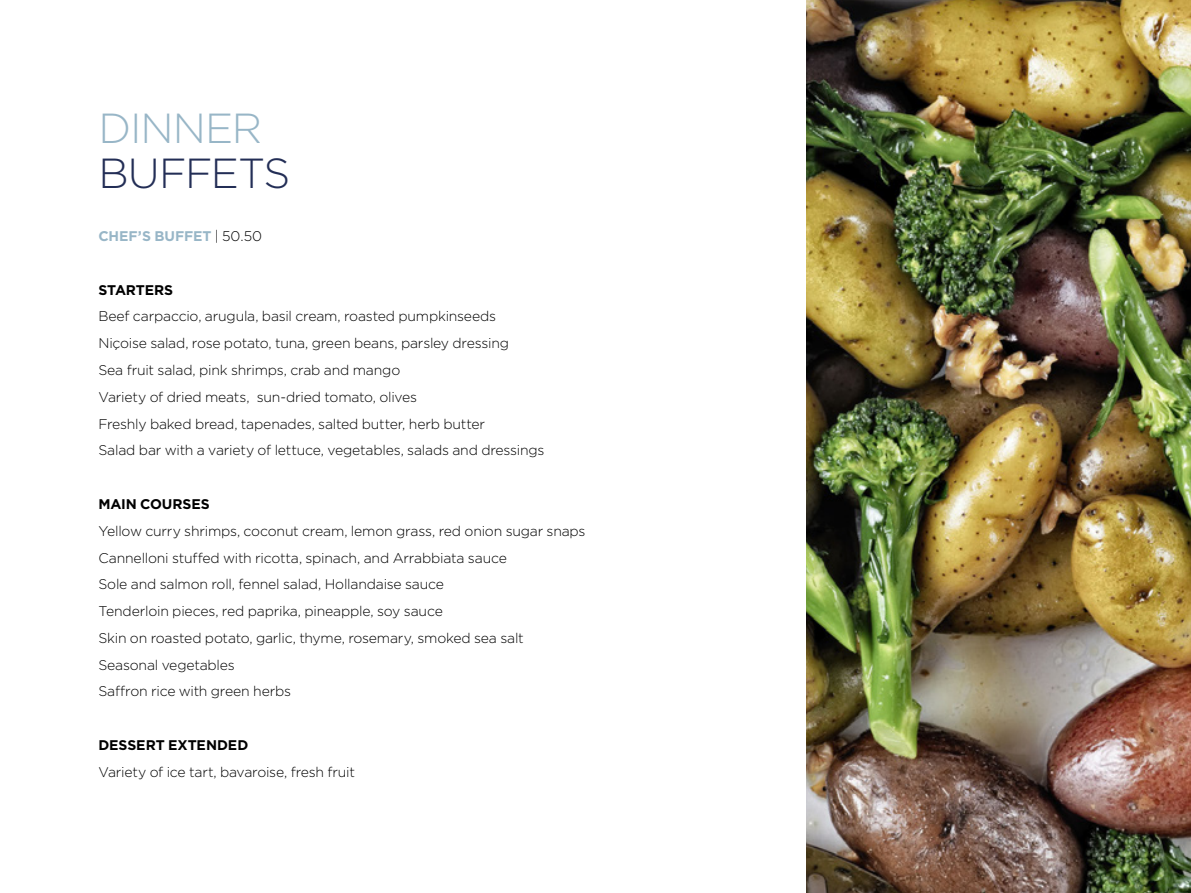
<style>
.page{position:relative;width:1191px;height:893px;background:#fff}
.page>*{position:absolute;margin:0;border:0;box-sizing:border-box;transform-origin:0 0}
.t1{font:300 42px "Gotham";letter-spacing:-.03em;color:#232e56}
.t2{font:300 42px "Gotham";letter-spacing:-.025em;color:#98b6c7}
.t3{font:300 14px/26.8px "Gotham";letter-spacing:-.015em;color:#000}
.t4{font:700 14px "Gotham";letter-spacing:-.005em;color:#000}
.t5{font:700 14px "Gotham";letter-spacing:-.005em;color:#98b6c7}
.s1{font-weight:300;color:#000}
</style>
<div class="page">
<img style="left:806px;top:0;width:385px;height:893px">
<h1 class="t2" style="left:98px;top:101px;width:165px">DINNER</h1>
<h1 class="t1" style="left:98px;top:146px;width:193px">BUFFETS</h1>
<p class="t5" style="left:98px;top:227px;width:165px">CHEF’S BUFFET <span class="s1">| 50.50</span></p>
<p class="t4" style="left:98px;top:280px;width:76px">STARTERS</p>
<p class="t3" style="left:98px;top:303px;width:447px">Beef carpaccio, arugula, basil cream, roasted pumpkinseeds Niçoise salad, rose potato, tuna, green beans, parsley dressing<br>Sea fruit salad, pink shrimps, crab and mango<br>Variety of dried meats, sun-dried tomato, olives<br>Freshly baked bread, tapenades, salted butter, herb butter<br>Salad bar with a variety of lettuce, vegetables, salads and dressings</p>
<p class="t4" style="left:98px;top:495px;width:113px">MAIN COURSES</p>
<p class="t3" style="left:98px;top:517px;width:488px">Yellow curry shrimps, coconut cream, lemon grass, red onion sugar snaps Cannelloni stuffed with ricotta, spinach, and Arrabbiata sauce<br>Sole and salmon roll, fennel salad, Hollandaise sauce<br>Tenderloin pieces, red paprika, pineapple, soy sauce<br>Skin on roasted potato, garlic, thyme, rosemary, smoked sea salt Seasonal vegetables<br>Saffron rice with green herbs</p>
<p class="t4" style="left:98px;top:736px;width:151px">DESSERT EXTENDED</p>
<p class="t3" style="left:98px;top:758px;width:258px">Variety of ice tart, bavaroise, fresh fruit</p>
</div>
